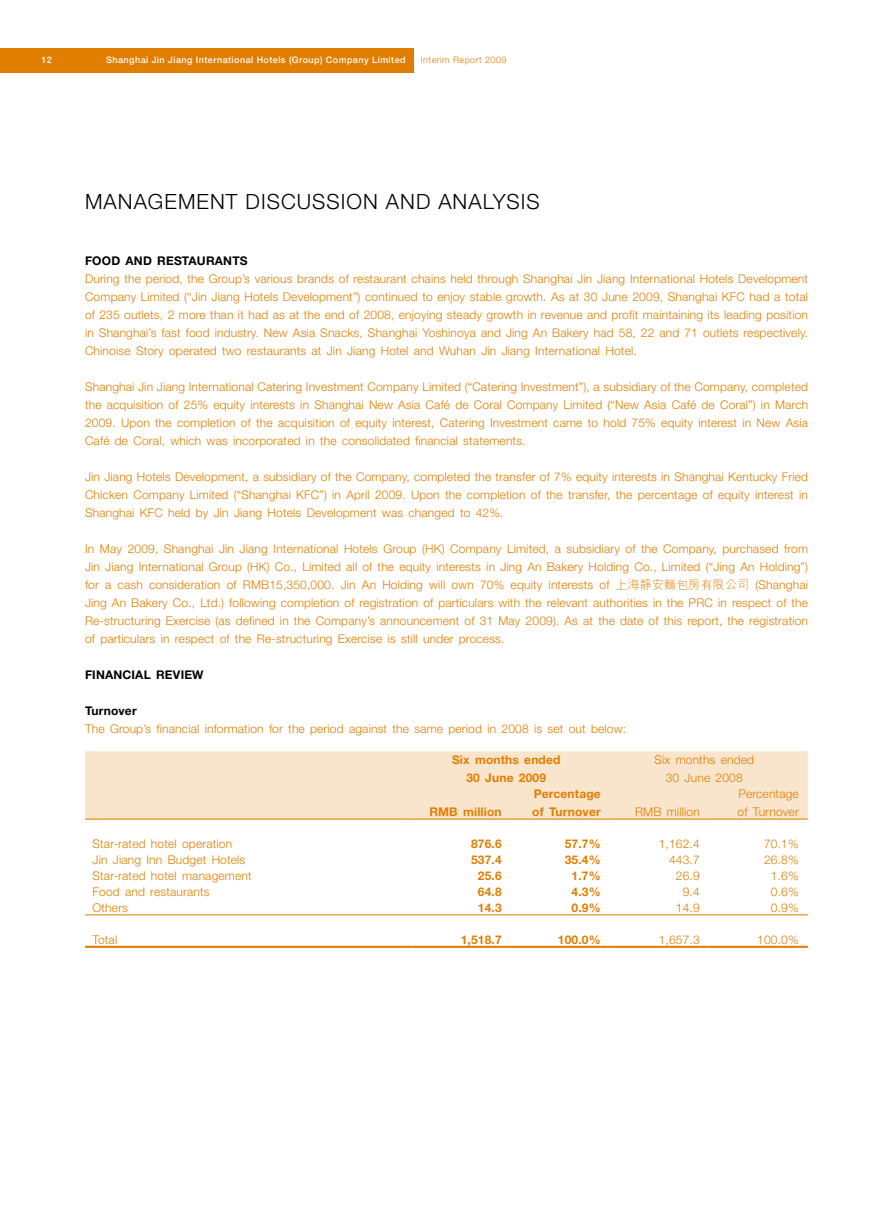
<style>
.page{position:relative;width:893px;height:1212px;background:#fff}
.page>*{position:absolute;margin:0;border:0;box-sizing:border-box;transform-origin:0 0}
.t1{font:300 21px "Helvetica Neue LT Std";letter-spacing:.05em;color:#000}
.t2{font:300 12px/18px "Helvetica Neue LT Std";letter-spacing:.015em;color:#e17e00;text-align:justify}
.t3{font:700 12px/18px "Helvetica Neue LT Std";letter-spacing:.015em;color:#e17e00;text-align:center}
.t4{font:700 12px "Helvetica Neue LT Std";letter-spacing:.015em;color:#000}
.t5{font:500 9px "Helvetica Neue LT Std";letter-spacing:.05em;color:#fff}
.t6{font:300 9px "Helvetica Neue LT Std";letter-spacing:.05em;color:#e17e00}
.s1{font-family:"M Hei HK"}
</style>
<div class="page">
<div style="left:0;top:48px;width:414px;height:24px;background:#e17e00"></div>
<div style="left:85px;top:751px;width:723px;height:67px;background:#f9e5cc"></div>
<hr style="left:85px;top:818px;width:318px;height:2px;background:#e17e00">
<svg style="left:403px;top:818px;width:9px;height:2px"></svg>
<hr style="left:412px;top:818px;width:90px;height:2px;background:#e17e00">
<svg style="left:502px;top:818px;width:9px;height:2px"></svg>
<hr style="left:511px;top:818px;width:90px;height:2px;background:#e17e00">
<svg style="left:601px;top:818px;width:9px;height:2px"></svg>
<hr style="left:610px;top:818px;width:90px;height:2px;background:#e17e00">
<svg style="left:700px;top:818px;width:9px;height:2px"></svg>
<hr style="left:709px;top:818px;width:90px;height:2px;background:#e17e00">
<svg style="left:799px;top:818px;width:9px;height:2px"></svg>
<hr style="left:85px;top:914px;width:318px;height:1px;background:#e17e00">
<hr style="left:412px;top:914px;width:90px;height:1px;background:#e17e00">
<hr style="left:511px;top:914px;width:90px;height:1px;background:#e17e00">
<hr style="left:610px;top:914px;width:90px;height:1px;background:#e17e00">
<hr style="left:709px;top:914px;width:90px;height:1px;background:#e17e00">
<hr style="left:85px;top:946px;width:318px;height:2px;background:#e17e00">
<svg style="left:403px;top:946px;width:9px;height:2px"></svg>
<hr style="left:412px;top:946px;width:90px;height:2px;background:#e17e00">
<svg style="left:502px;top:946px;width:9px;height:2px"></svg>
<hr style="left:511px;top:946px;width:90px;height:2px;background:#e17e00">
<svg style="left:601px;top:946px;width:9px;height:2px"></svg>
<hr style="left:610px;top:946px;width:90px;height:2px;background:#e17e00">
<svg style="left:700px;top:946px;width:9px;height:2px"></svg>
<hr style="left:709px;top:946px;width:90px;height:2px;background:#e17e00">
<svg style="left:799px;top:946px;width:9px;height:2px"></svg>
<p class="t5" style="left:41px;top:54px;width:6px">12</p>
<p class="t5" style="left:106px;top:54px;width:301px">Shanghai Jin Jiang International Hotels (Group) Company Limited</p>
<p class="t6" style="left:421px;top:54px;width:87px">Interim Report 2009</p>
<h1 class="t1" style="left:85px;top:189px;width:456px">MANAGEMENT DISCUSSION AND ANALYSIS</h1>
<p class="t4" style="left:85px;top:253px;width:18px">Food</p>
<p class="t4" style="left:126px;top:253px;width:10px">and</p>
<p class="t4" style="left:157px;top:253px;width:18px">Restaurants</p>
<p class="t2" style="left:85px;top:270px;width:725px">During the period, the Group’s various brands of restaurant chains held through Shanghai Jin Jiang International Hotels Development Company Limited (“Jin Jiang Hotels Development”) continued to enjoy stable growth. As at 30 June 2009, Shanghai KFC had a total of 235 outlets, 2 more than it had as at the end of 2008, enjoying steady growth in revenue and profit maintaining its leading position in Shanghai’s fast food industry. New Asia Snacks, Shanghai Yoshinoya and Jing An Bakery had 58, 22 and 71 outlets respectively.<br>Chinoise Story operated two restaurants at Jin Jiang Hotel and Wuhan Jin Jiang International Hotel.</p>
<p class="t2" style="left:85px;top:378px;width:725px">Shanghai Jin Jiang International Catering Investment Company Limited (“Catering Investment”), a subsidiary of the Company, completed the acquisition of 25% equity interests in Shanghai New Asia Café de Coral Company Limited (“New Asia Café de Coral”) in March 2009. Upon the completion of the acquisition of equity interest, Catering Investment came to hold 75% equity interest in New Asia Café de Coral, which was incorporated in the consolidated financial statements.</p>
<p class="t2" style="left:85px;top:468px;width:724px">Jin Jiang Hotels Development, a subsidiary of the Company, completed the transfer of 7% equity interests in Shanghai Kentucky Fried Chicken Company Limited (“Shanghai KFC”) in April 2009. Upon the completion of the transfer, the percentage of equity interest in Shanghai KFC held by Jin Jiang Hotels Development was changed to 42%.</p>
<p class="t2" style="left:85px;top:540px;width:725px">In May 2009, Shanghai Jin Jiang International Hotels Group (HK) Company Limited, a subsidiary of the Company, purchased from Jin Jiang International Group (HK) Co., Limited all of the equity interests in Jing An Bakery Holding Co., Limited (“Jing An Holding”) for a cash consideration of RMB15,350,000. Jin An Holding will own 70% equity interests of <span class="s1">上海靜安麵包房有限公司</span> (Shanghai Jing An Bakery Co., Ltd.) following completion of registration of particulars with the relevant authorities in the PRC in respect of the Re-structuring Exercise (as defined in the Company’s announcement of 31 May 2009). As at the date of this report, the registration of particulars in respect of the Re-structuring Exercise is still under process.</p>
<p class="t4" style="left:85px;top:667px;width:120px">FINANCIAL REVIEW</p>
<p class="t4" style="left:85px;top:703px;width:53px">Turnover</p>
<p class="t2" style="left:85px;top:720px;width:543px">The Group’s financial information for the period against the same period in 2008 is set out below:</p>
<p class="t3" style="left:452px;top:750px;width:110px">Six months ended<br>30 June 2009</p>
<p class="t2" style="left:654px;top:751px;width:101px;text-align:center">Six months ended<br>30 June 2008</p>
<p class="t3" style="left:429px;top:802px;width:74px">RMB million</p>
<p class="t3" style="left:532px;top:784px;width:70px;text-align:left">Percentage of Turnover</p>
<p class="t2" style="left:738px;top:784px;width:63px">Percentage of Turnover</p>
<p class="t2" style="left:635px;top:802px;width:66px">RMB million</p>
<p class="t2" style="left:93px;top:834px;width:141px">Star-rated hotel operation</p>
<p class="t3" style="left:471px;top:834px;width:32px">876.6</p>
<p class="t3" style="left:565px;top:834px;width:38px">57.7%</p>
<p class="t2" style="left:659px;top:834px;width:43px">1,162.4</p>
<p class="t2" style="left:764px;top:834px;width:36px">70.1%</p>
<p class="t2" style="left:93px;top:850px;width:154px">Jin Jiang Inn Budget Hotels</p>
<p class="t3" style="left:471px;top:850px;width:32px">537.4</p>
<p class="t3" style="left:565px;top:850px;width:38px">35.4%</p>
<p class="t2" style="left:669px;top:850px;width:32px">443.7</p>
<p class="t2" style="left:764px;top:850px;width:36px">26.8%</p>
<p class="t2" style="left:93px;top:866px;width:161px">Star-rated hotel management</p>
<p class="t3" style="left:478px;top:866px;width:25px">25.6</p>
<p class="t3" style="left:572px;top:866px;width:31px">1.7%</p>
<p class="t2" style="left:676px;top:866px;width:25px">26.9</p>
<p class="t2" style="left:771px;top:866px;width:29px">1.6%</p>
<p class="t2" style="left:93px;top:882px;width:118px">Food and restaurants</p>
<p class="t3" style="left:478px;top:882px;width:25px">64.8</p>
<p class="t3" style="left:572px;top:882px;width:31px">4.3%</p>
<p class="t2" style="left:683px;top:882px;width:19px">9.4</p>
<p class="t2" style="left:771px;top:882px;width:29px">0.6%</p>
<p class="t2" style="left:93px;top:898px;width:37px">Others</p>
<p class="t3" style="left:478px;top:898px;width:25px">14.3</p>
<p class="t3" style="left:572px;top:898px;width:31px">0.9%</p>
<p class="t2" style="left:676px;top:898px;width:25px">14.9</p>
<p class="t2" style="left:771px;top:898px;width:29px">0.9%</p>
<p class="t2" style="left:93px;top:930px;width:26px">Total</p>
<p class="t3" style="left:461px;top:930px;width:43px">1,518.7</p>
<p class="t3" style="left:558px;top:930px;width:44px">100.0%</p>
<p class="t2" style="left:659px;top:930px;width:43px">1,657.3</p>
<p class="t2" style="left:757px;top:930px;width:43px">100.0%</p>
</div>
